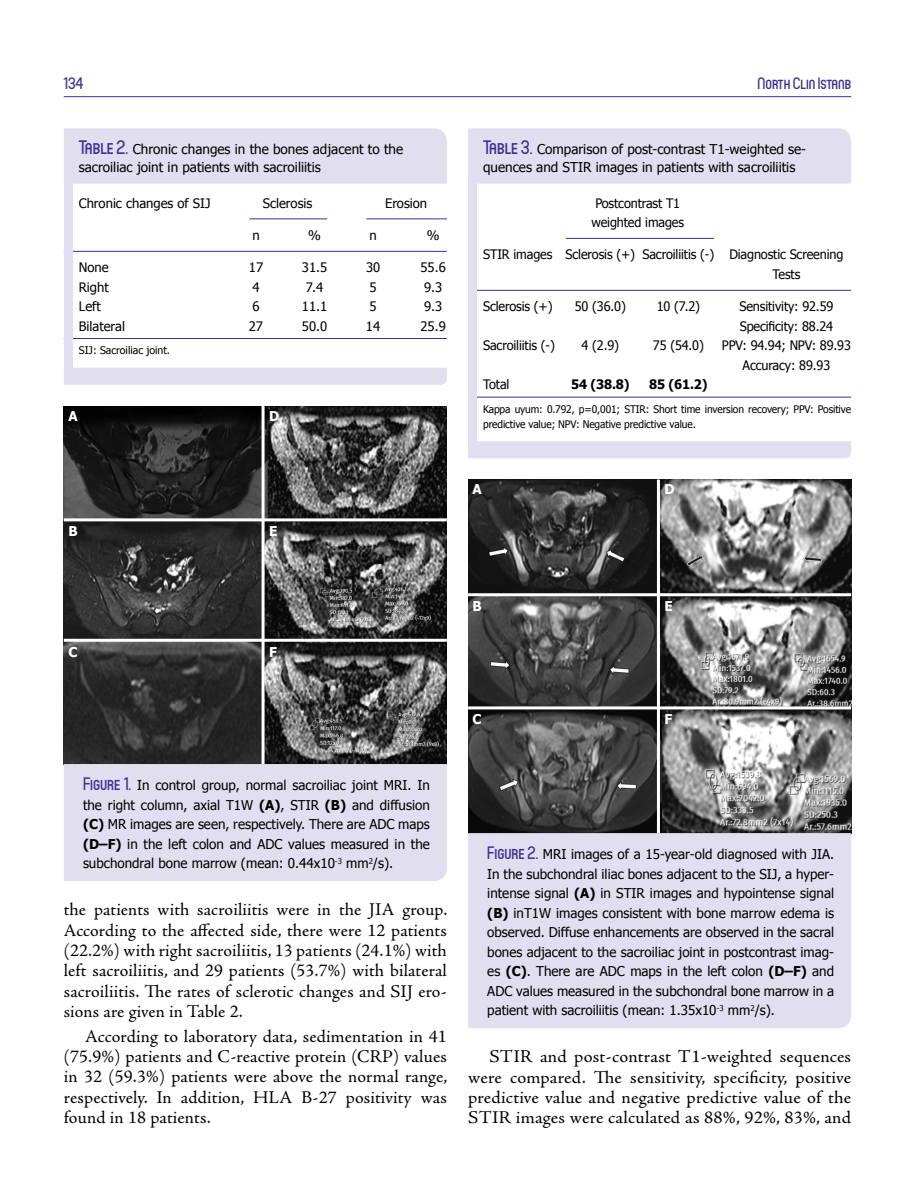
<style>
.page{position:relative;width:915px;height:1191px;background:#fff}
.page>*{position:absolute;margin:0;border:0;box-sizing:border-box;transform-origin:0 0}
.t1{font:18px/20.2px "Adobe Jenson Pro";letter-spacing:.005em;color:#000;text-align:justify}
.t2{font:500 16.5px "Circula";color:#3c3091}
.t3{font:13.5px/19.5px "Tahoma";color:#000}
.t4{font:700 13.5px "Tahoma";color:#fff}
.t5{font:13.05px/19.5px "Tahoma";letter-spacing:-.01em;color:#000}
.t6{font:700 13.05px "Tahoma";letter-spacing:-.01em;color:#000}
.t7{font:10.5px/15px "Tahoma";letter-spacing:-.01em;color:#000}
.s1{font-family:"Circula";font-weight:500;font-size:19.5px;color:#3c3091}
.s2{font-family:"Circula";font-weight:500;font-size:18px;color:#3c3091}
.s3{font-weight:700}
</style>
<div class="page">
<hr style="left:64px;top:96px;width:786px;height:1px;background:#3c3091">
<div style="left:64px;top:368px;width:382px;height:17px;background:#e1dfef"></div>
<div style="left:64px;top:128px;width:382px;height:56px;background:#e1dfef"></div>
<hr style="left:64px;top:338px;width:382px;height:1px;background:#3c3091">
<hr style="left:366px;top:218px;width:80px;height:1px;background:#3c3091">
<hr style="left:249px;top:218px;width:78px;height:1px;background:#3c3091">
<hr style="left:64px;top:251px;width:382px;height:1px;background:#3c3091">
<div style="left:64px;top:177px;width:8px;height:199px;background:#e1dfef"></div>
<div style="left:468px;top:441px;width:382px;height:17px;background:#e1dfef"></div>
<div style="left:468px;top:128px;width:382px;height:56px;background:#e1dfef"></div>
<hr style="left:468px;top:397px;width:382px;height:1px;background:#3c3091">
<hr style="left:566px;top:238px;width:147px;height:1px;background:#3c3091">
<hr style="left:468px;top:290px;width:382px;height:1px;background:#3c3091">
<div style="left:468px;top:177px;width:8px;height:273px;background:#e1dfef"></div>
<img style="left:64px;top:406px;width:382px;height:358px">
<div style="left:64px;top:764px;width:382px;height:117px;background:#e1dfef"></div>
<hr style="left:261px;top:406px;width:3px;height:358px;background:#fff">
<hr style="left:64px;top:518px;width:382px;height:3px;background:#fff">
<hr style="left:64px;top:639px;width:382px;height:3px;background:#fff">
<img style="left:468px;top:479px;width:382px;height:354px">
<div style="left:468px;top:833px;width:382px;height:195px;background:#e1dfef"></div>
<hr style="left:656px;top:479px;width:3px;height:354px;background:#fff">
<hr style="left:468px;top:593px;width:382px;height:3px;background:#fff">
<hr style="left:468px;top:706px;width:382px;height:3px;background:#fff">
<p class="t2" style="left:64px;top:73px;width:21px">134</p>
<p class="t2" style="left:757px;top:73px;width:95px">North Clin Istanb</p>
<p class="t3" style="left:79px;top:140px;width:326px;line-height:18px"><span class="s1">Table 2.</span> Chronic changes in the bones adjacent to the sacroiliac joint in patients with sacroiliitis</p>
<p class="t5" style="left:79px;top:193px;width:133px">Chronic changes of SIJ</p>
<p class="t5" style="left:263px;top:193px;width:51px">Sclerosis</p>
<p class="t5" style="left:385px;top:193px;width:44px">Erosion</p>
<p class="t5" style="left:252px;top:225px;width:9px">n</p>
<p class="t5" style="left:308px;top:225px;width:14px">%</p>
<p class="t5" style="left:369px;top:225px;width:9px">n</p>
<p class="t5" style="left:426px;top:225px;width:14px">%</p>
<p class="t5" style="left:79px;top:257px;width:31px">None</p>
<p class="t5" style="left:249px;top:257px;width:16px">17</p>
<p class="t5" style="left:302px;top:257px;width:27px">31.5</p>
<p class="t5" style="left:366px;top:257px;width:16px">30</p>
<p class="t5" style="left:420px;top:257px;width:27px">55.6</p>
<p class="t5" style="left:79px;top:277px;width:31px">Right</p>
<p class="t5" style="left:252px;top:277px;width:9px">4</p>
<p class="t5" style="left:306px;top:277px;width:19px">7.4</p>
<p class="t5" style="left:369px;top:277px;width:9px">5</p>
<p class="t5" style="left:424px;top:277px;width:20px">9.3</p>
<p class="t5" style="left:79px;top:296px;width:23px">Left</p>
<p class="t5" style="left:252px;top:296px;width:9px">6</p>
<p class="t5" style="left:302px;top:296px;width:27px">11.1</p>
<p class="t5" style="left:369px;top:296px;width:9px">5</p>
<p class="t5" style="left:424px;top:296px;width:20px">9.3</p>
<p class="t5" style="left:79px;top:316px;width:48px">Bilateral</p>
<p class="t5" style="left:249px;top:316px;width:16px">27</p>
<p class="t5" style="left:302px;top:316px;width:27px">50.0</p>
<p class="t5" style="left:366px;top:316px;width:16px">14</p>
<p class="t5" style="left:420px;top:316px;width:27px">25.9</p>
<p class="t7" style="left:79px;top:342px;width:93px">SIJ: Sacroiliac joint.</p>
<p class="t4" style="left:68px;top:406px;width:11px">A</p>
<p class="t4" style="left:269px;top:406px;width:12px">D</p>
<p class="t4" style="left:68px;top:522px;width:11px">B</p>
<p class="t4" style="left:269px;top:522px;width:10px">E</p>
<p class="t3" style="left:483px;top:140px;width:324px;line-height:18px"><span class="s1">Table 3.</span> Comparison of post-contrast T1-weighted se&shy;quences and STIR images in patients with sacroiliitis</p>
<p class="t5" style="left:591px;top:193px;width:94px">Postcontrast T1 weighted images</p>
<p class="t5" style="left:772px;top:244px;width:72px;text-indent:-289px">STIR images Sclerosis (+) Sacroiliitis (-) Diagnostic Screening<br>Tests</p>
<p class="t5" style="left:483px;top:296px;width:71px">Sclerosis (+)</p>
<p class="t5" style="left:574px;top:296px;width:53px">50 (36.0)</p>
<p class="t5" style="left:656px;top:296px;width:45px">10 (7.2)</p>
<p class="t5" style="left:739px;top:296px;width:95px">Sensitivity: 92.59<br>Specificity: 88.24</p>
<p class="t5" style="left:483px;top:335px;width:73px">Sacroiliitis (-)</p>
<p class="t5" style="left:581px;top:335px;width:39px">4 (2.9)</p>
<p class="t5" style="left:652px;top:335px;width:52px">75 (54.0)</p>
<p class="t5" style="left:721px;top:335px;width:131px;text-align:center">PPV: 94.94; NPV: 89.93<br>Accuracy: 89.93</p>
<p class="t5" style="left:483px;top:374px;width:28px">Total</p>
<p class="t6" style="left:571px;top:375px;width:60px">54 (38.8)</p>
<p class="t6" style="left:649px;top:375px;width:60px">85 (61.2)</p>
<p class="t7" style="left:483px;top:401px;width:369px">Kappa uyum: 0.792, p=0,001; STIR: Short time inversion recovery; PPV: Positive predictive value; NPV: Negative predictive value.</p>
<p class="t4" style="left:472px;top:480px;width:11px">A</p>
<p class="t4" style="left:664px;top:480px;width:12px">D</p>
<p class="t4" style="left:68px;top:642px;width:11px">C</p>
<p class="t4" style="left:269px;top:642px;width:9px">F</p>
<p class="t4" style="left:472px;top:597px;width:11px">B</p>
<p class="t4" style="left:664px;top:597px;width:10px">E</p>
<p class="t3" style="left:83px;top:775px;width:348px;text-align:justify"><span class="s2">Figure 1.</span> In control group, normal sacroiliac joint MRI. In the right column, axial T1W <span class="s3">(A)</span>, STIR <span class="s3">(B)</span> and diffusion <span class="s3">(C)</span> MR images are seen, respectively. There are ADC maps <span class="s3">(D–F)</span> in the left colon and ADC values measured in the subchondral bone marrow (mean: 0.44x10<sup>-3</sup> mm<sup>2</sup>/s).</p>
<p class="t1" style="left:64px;top:900px;width:385px">the patients with sacroiliitis were in the JIA group.<br>According to the affected side, there were 12 patients (22.2%) with right sacroiliitis, 13 patients (24.1%) with left sacroiliitis, and 29 patients (53.7%) with bilateral sacroiliitis. The rates of sclerotic changes and SIJ ero&shy;sions are given in Table 2.</p>
<h1 class="t1" style="left:64px;top:1026px;width:385px;text-indent:21px">According to laboratory data, sedimentation in 41 (75.9%) patients and C-reactive protein (CRP) values in 32 (59.3%) patients were above the normal range, respectively. In addition, HLA B-27 positivity was found in 18 patients.</h1>
<p class="t4" style="left:472px;top:709px;width:11px">C</p>
<p class="t4" style="left:664px;top:709px;width:9px">F</p>
<p class="t3" style="left:487px;top:844px;width:348px;text-align:justify"><span class="s2">Figure 2.</span> MRI images of a 15-year-old diagnosed with JIA.<br>In the subchondral iliac bones adjacent to the SIJ, a hyper&shy;intense signal <span class="s3">(A)</span> in STIR images and hypointense signal <span class="s3">(B)</span> inT1W images consistent with bone marrow edema is observed. Diffuse enhancements are observed in the sacral bones adjacent to the sacroiliac joint in postcontrast imag&shy;es <span class="s3">(C)</span>. There are ADC maps in the left colon <span class="s3">(D–F)</span> and ADC values measured in the subchondral bone marrow in a patient with sacroiliitis (mean: 1.35x10<sup>-3</sup> mm<sup>2</sup>/s).</p>
<h1 class="t1" style="left:468px;top:1047px;width:384px;text-indent:21px">STIR and post-contrast T1-weighted sequences were compared. The sensitivity, specificity, positive predictive value and negative predictive value of the STIR images were calculated as 88%, 92%, 83%, and</h1>
</div>
